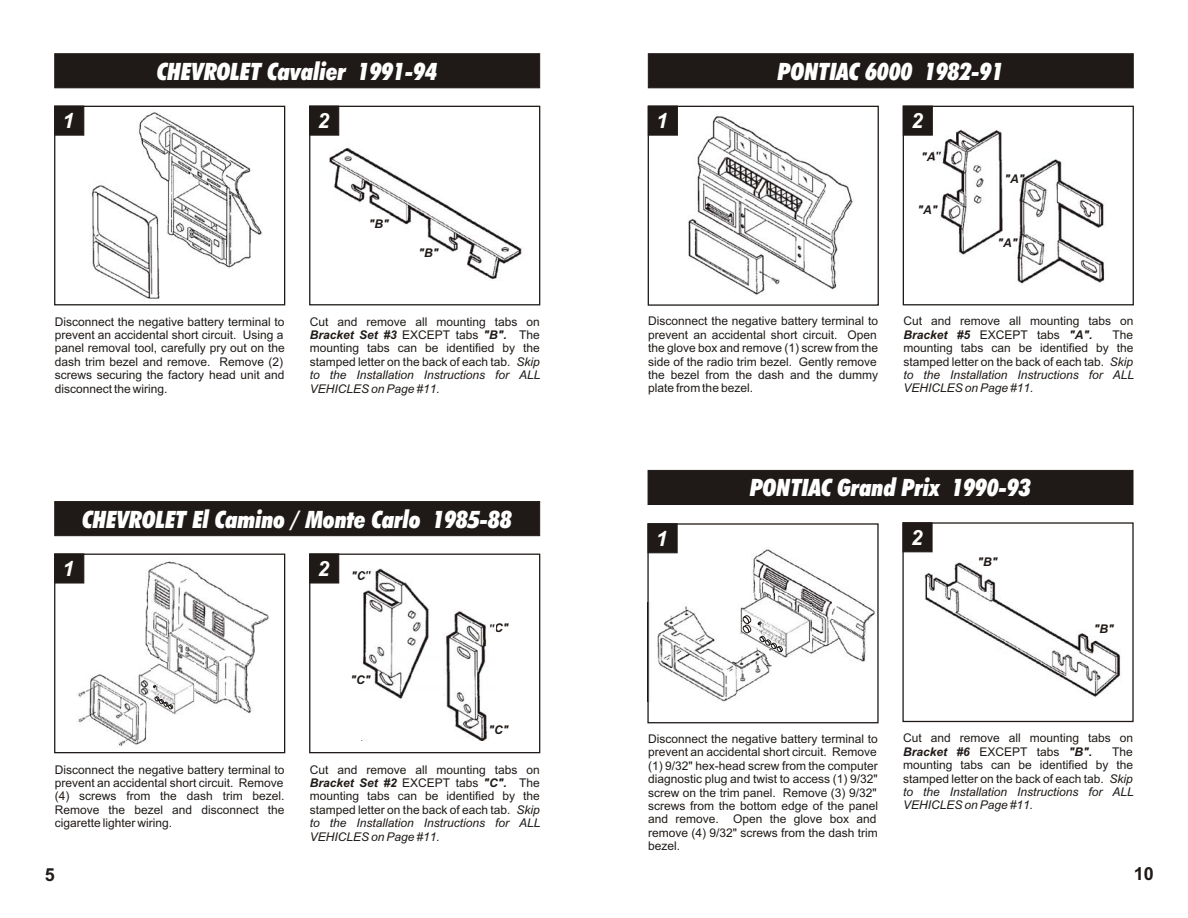
<style>
.page{position:relative;width:1188px;height:918px;background:#fff}
.page>*{position:absolute;margin:0;border:0;box-sizing:border-box;transform-origin:0 0}
.t1{font:24px "Futura X Blk Cn It BT";color:#fff}
.t2{font:italic 700 21px "Arial";color:#fff}
.t3{font:700 18px "Arial";color:#1f1a17}
.t4{font:12px/13.4px "Arial";color:#1f1a17;text-align:justify}
.t5{font:italic 700 12px "Arial";color:#1f1a17}
.s1{font-weight:700;font-style:italic}
.s2{font-style:italic}
</style>
<div class="page">
<div style="left:648px;top:106px;width:30px;height:29px;background:#1f1a17;border:1px solid #1f1a17"></div>
<div style="left:648px;top:54px;width:485px;height:34px;background:#1f1a17;border:1px solid #1f1a17"></div>
<div style="left:648px;top:106px;width:231px;height:200px;border:1px solid #1f1a17"></div>
<div style="left:903px;top:106px;width:30px;height:29px;background:#1f1a17;border:1px solid #1f1a17"></div>
<div style="left:903px;top:106px;width:231px;height:199px;border:1px solid #1f1a17"></div>
<img style="left:688px;top:116px;width:165px;height:178px">
<img style="left:934px;top:129px;width:171px;height:155px">
<div style="left:55px;top:554px;width:29px;height:29px;background:#1f1a17;border:1px solid #1f1a17"></div>
<div style="left:55px;top:501px;width:485px;height:35px;background:#1f1a17;border:1px solid #1f1a17"></div>
<div style="left:309px;top:554px;width:30px;height:29px;background:#1f1a17;border:1px solid #1f1a17"></div>
<div style="left:309px;top:554px;width:231px;height:199px;border:1px solid #1f1a17"></div>
<div style="left:54px;top:554px;width:231px;height:199px;border:1px solid #1f1a17"></div>
<img style="left:145px;top:561px;width:124px;height:152px">
<img style="left:362px;top:568px;width:134px;height:172px">
<img style="left:145px;top:663px;width:51px;height:50px">
<svg style="left:145px;top:664px;width:50px;height:50px"></svg>
<img style="left:78px;top:669px;width:73px;height:77px">
<div style="left:55px;top:106px;width:29px;height:29px;background:#1f1a17;border:1px solid #1f1a17"></div>
<div style="left:55px;top:54px;width:485px;height:34px;background:#1f1a17;border:1px solid #1f1a17"></div>
<div style="left:309px;top:106px;width:30px;height:29px;background:#1f1a17;border:1px solid #1f1a17"></div>
<div style="left:309px;top:106px;width:231px;height:199px;border:1px solid #1f1a17"></div>
<div style="left:54px;top:106px;width:231px;height:199px;border:1px solid #1f1a17"></div>
<img style="left:138px;top:112px;width:124px;height:156px">
<img style="left:91px;top:180px;width:74px;height:119px">
<img style="left:329px;top:148px;width:193px;height:133px">
<div style="left:648px;top:524px;width:29px;height:29px;background:#1f1a17;border:1px solid #1f1a17"></div>
<div style="left:648px;top:470px;width:485px;height:35px;background:#1f1a17"></div>
<div style="left:647px;top:523px;width:232px;height:200px;border:1px solid #1f1a17"></div>
<div style="left:903px;top:523px;width:29px;height:29px;background:#1f1a17;border:1px solid #1f1a17"></div>
<div style="left:902px;top:522px;width:232px;height:200px;border:1px solid #1f1a17"></div>
<img style="left:647px;top:603px;width:125px;height:99px">
<img style="left:740px;top:549px;width:135px;height:115px">
<img style="left:924px;top:562px;width:197px;height:135px">
<img style="left:738px;top:594px;width:73px;height:65px">
<svg style="left:740px;top:595px;width:70px;height:63px"></svg>
<h2 class="t2" style="left:62px;top:113px;width:13px">1</h2>
<h1 class="t1" style="left:157px;top:62px;width:281px">CHEVROLET Cavalier 1991-94</h1>
<h2 class="t2" style="left:317px;top:113px;width:13px">2</h2>
<p class="t5" style="left:369px;top:219px;width:22px">"B"</p>
<p class="t5" style="left:419px;top:249px;width:22px">"B"</p>
<p class="t4" style="left:55px;top:316px;width:231px;text-align:left">Disconnect the negative battery terminal to prevent an accidental short circuit. Using a panel removal tool, carefully pry out on the dash trim bezel and remove. Remove (2) screws securing the factory head unit and disconnect the wiring.</p>
<p class="t4" style="left:310px;top:316px;width:232px">Cut and remove all mounting tabs on <span class="s1">Bracket Set #3</span> EXCEPT tabs <span class="s1">"B".</span> The mounting tabs can be identified by the stamped letter on the back of each tab. <span class="s2">Skip to the Installation Instructions for ALL VEHICLES on Page #11.</span></p>
<h2 class="t2" style="left:62px;top:561px;width:13px">1</h2>
<h1 class="t1" style="left:82px;top:509px;width:431px">CHEVROLET El Camino / Monte Carlo 1985-88</h1>
<h2 class="t2" style="left:317px;top:561px;width:13px">2</h2>
<p class="t5" style="left:351px;top:572px;width:22px">"C"</p>
<p class="t5" style="left:350px;top:675px;width:22px">"C"</p>
<p class="t5" style="left:488px;top:623px;width:22px">"C"</p>
<p class="t5" style="left:489px;top:725px;width:22px">"C"</p>
<p class="t4" style="left:55px;top:764px;width:231px">Disconnect the negative battery terminal to prevent an accidental short circuit. Remove (4) screws from the dash trim bezel.<br>Remove the bezel and disconnect the cigarette lighter wiring.</p>
<p class="t4" style="left:310px;top:764px;width:232px">Cut and remove all mounting tabs on <span class="s1">Bracket Set #2</span> EXCEPT tabs <span class="s1">"C".</span> The mounting tabs can be identified by the stamped letter on the back of each tab. <span class="s2">Skip to the Installation Instructions for ALL VEHICLES on Page #11.</span></p>
<h2 class="t2" style="left:656px;top:113px;width:13px">1</h2>
<h1 class="t1" style="left:778px;top:62px;width:227px">PONTIAC 6000 1982-91</h1>
<h2 class="t2" style="left:911px;top:113px;width:13px">2</h2>
<p class="t5" style="left:921px;top:153px;width:22px">"A"</p>
<p class="t5" style="left:918px;top:206px;width:22px">"A"</p>
<p class="t5" style="left:1004px;top:174px;width:22px">"A"</p>
<p class="t5" style="left:997px;top:238px;width:22px">"A"</p>
<p class="t4" style="left:648px;top:316px;width:231px">Disconnect the negative battery terminal to prevent an accidental short circuit. Open the glove box and remove (1) screw from the side of the radio trim bezel. Gently remove the bezel from the dash and the dummy plate from the bezel.</p>
<p class="t4" style="left:903px;top:316px;width:231px">Cut and remove all mounting tabs on<br><span class="s1">Bracket #5</span> EXCEPT tabs <span class="s1">"A".</span></p>
<p class="t4" style="left:903px;top:329px;width:232px;text-indent:209px">The mounting tabs can be identified by the stamped letter on the back of each tab. <span class="s2">Skip to the Installation Instructions for ALL VEHICLES on Page #11.</span></p>
<h2 class="t2" style="left:656px;top:530px;width:13px">1</h2>
<h1 class="t1" style="left:750px;top:478px;width:282px">PONTIAC Grand Prix 1990-93</h1>
<h2 class="t2" style="left:911px;top:529px;width:13px">2</h2>
<p class="t5" style="left:977px;top:557px;width:22px">"B"</p>
<p class="t5" style="left:1094px;top:624px;width:22px">"B"</p>
<p class="t4" style="left:648px;top:733px;width:231px;text-align:left">Disconnect the negative battery terminal to prevent an accidental short circuit. Remove (1) 9/32" hex-head screw from the computer diagnostic plug and twist to access (1) 9/32" screw on the trim panel. Remove (3) 9/32" screws from the bottom edge of the panel and remove. Open the glove box and remove (4) 9/32" screws from the dash trim bezel.</p>
<p class="t4" style="left:903px;top:733px;width:231px">Cut and remove all mounting tabs on<br><span class="s1">Bracket #6</span> EXCEPT tabs <span class="s1">"B".</span></p>
<p class="t4" style="left:903px;top:746px;width:232px;text-indent:209px">The mounting tabs can be identified by the stamped letter on the back of each tab. <span class="s2">Skip to the Installation Instructions for ALL VEHICLES on Page #11.</span></p>
<h3 class="t3" style="left:45px;top:867px;width:12px">5</h3>
<h3 class="t3" style="left:1134px;top:867px;width:22px">10</h3>
</div>
